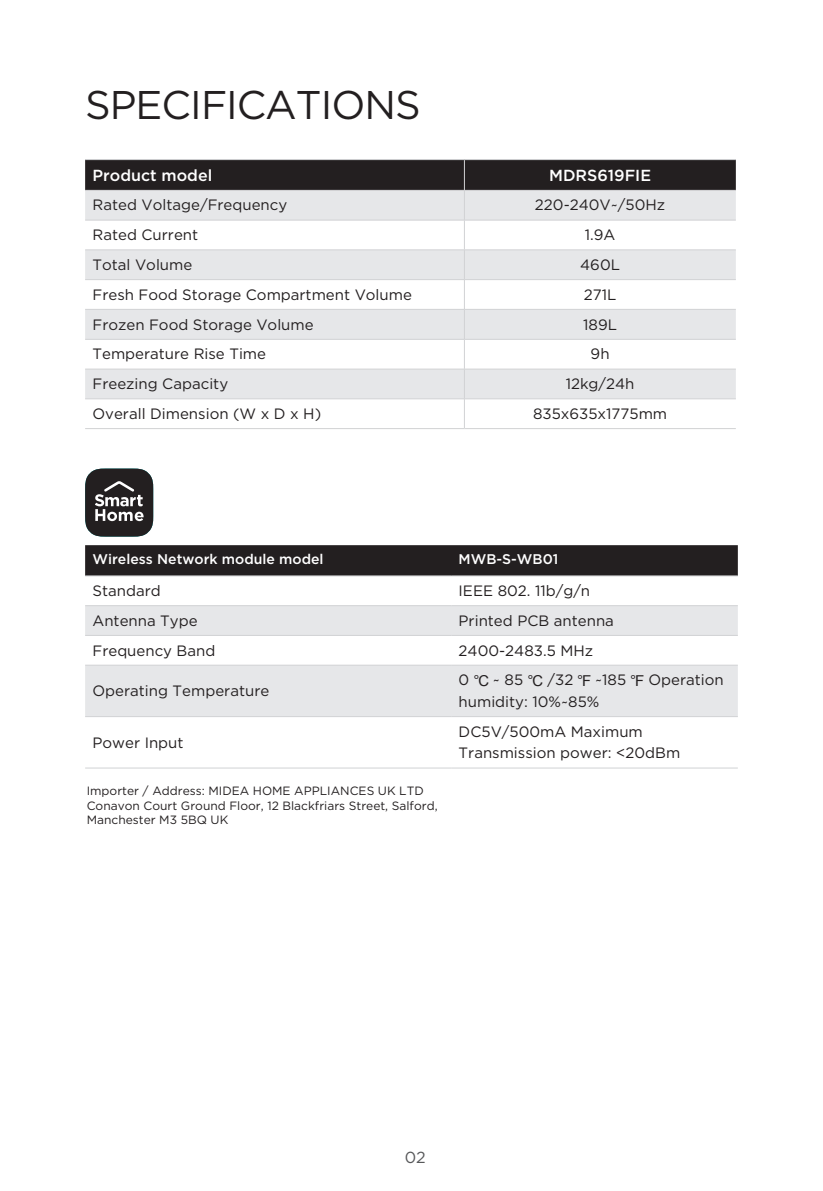
<style>
.page{position:relative;width:823px;height:1191px;background:#fff}
.page>*{position:absolute;margin:0;border:0;box-sizing:border-box;transform-origin:0 0}
.t1{font:40px "Gotham";letter-spacing:-.025em;color:#231f20}
.t2{font:500 16px "Gotham";color:#fff}
.t3{font:16px "Gotham";color:#57585a}
.t4{font:15px/21.6px "Gotham";color:#231f20}
.t5{font:500 14px "Gotham";color:#fff}
.t6{font:12px/14.4px "Gotham";color:#231f20}
.s1{font-family:"Arial Unicode MS"}
</style>
<div class="page">
<svg style="left:85px;top:250px;width:650px;height:148px;fill:#e6e7e9"></svg>
<hr style="left:85px;top:159px;width:379px;height:1px;background:#d1d2d4">
<hr style="left:464px;top:159px;width:271px;height:1px;background:#d1d2d4">
<hr style="left:85px;top:428px;width:379px;height:1px;background:#d1d2d4">
<hr style="left:464px;top:428px;width:271px;height:1px;background:#d1d2d4">
<svg style="left:85px;top:160px;width:650px;height:60px;background:#848384"></svg>
<hr style="left:85px;top:220px;width:379px;height:1px;background:#d1d2d4">
<hr style="left:464px;top:220px;width:271px;height:1px;background:#d1d2d4">
<hr style="left:464px;top:220px;width:1px;height:30px;background:#d1d2d4">
<hr style="left:85px;top:249px;width:379px;height:1px;background:#d1d2d4">
<hr style="left:464px;top:249px;width:271px;height:1px;background:#d1d2d4">
<hr style="left:85px;top:279px;width:379px;height:1px;background:#d1d2d4">
<hr style="left:464px;top:279px;width:271px;height:1px;background:#d1d2d4">
<hr style="left:85px;top:309px;width:379px;height:1px;background:#d1d2d4">
<hr style="left:464px;top:309px;width:271px;height:1px;background:#d1d2d4">
<svg style="left:464px;top:250px;width:1px;height:89px"></svg>
<hr style="left:85px;top:339px;width:379px;height:1px;background:#d1d2d4">
<hr style="left:464px;top:339px;width:271px;height:1px;background:#d1d2d4">
<hr style="left:464px;top:339px;width:1px;height:30px;background:#d1d2d4">
<hr style="left:85px;top:369px;width:379px;height:1px;background:#d1d2d4">
<hr style="left:464px;top:369px;width:271px;height:1px;background:#d1d2d4">
<hr style="left:85px;top:398px;width:379px;height:1px;background:#d1d2d4">
<hr style="left:464px;top:398px;width:271px;height:1px;background:#d1d2d4">
<svg style="left:464px;top:370px;width:1px;height:58px"></svg>
<div style="left:85px;top:545px;width:652px;height:30px;background:#231f20"></div>
<svg style="left:85px;top:606px;width:652px;height:110px;fill:#e6e7e9"></svg>
<hr style="left:85px;top:605px;width:366px;height:1px;background:#d1d2d4">
<hr style="left:451px;top:605px;width:286px;height:1px;background:#d1d2d4">
<hr style="left:85px;top:635px;width:366px;height:1px;background:#d1d2d4">
<hr style="left:451px;top:635px;width:286px;height:1px;background:#d1d2d4">
<hr style="left:85px;top:665px;width:366px;height:1px;background:#d1d2d4">
<hr style="left:451px;top:665px;width:286px;height:1px;background:#d1d2d4">
<hr style="left:85px;top:716px;width:366px;height:1px;background:#d1d2d4">
<hr style="left:451px;top:716px;width:286px;height:1px;background:#d1d2d4">
<hr style="left:85px;top:767px;width:366px;height:1px;background:#d1d2d4">
<hr style="left:451px;top:767px;width:286px;height:1px;background:#d1d2d4">
<hr style="left:85px;top:575px;width:366px;height:1px;background:#d1d2d4">
<hr style="left:451px;top:575px;width:286px;height:1px;background:#d1d2d4">
<svg style="left:85px;top:468px;width:68px;height:68px;background:#4a4849"></svg>
<h1 class="t1" style="left:85px;top:79px;width:337px">SPECIFICATIONS</h1>
<p class="t2" style="left:92px;top:164px;width:121px">Product model</p>
<p class="t2" style="left:549px;top:164px;width:103px">MDRS619FIE</p>
<p class="t4" style="left:92px;top:194px;width:196px">Rated Voltage/Frequency</p>
<p class="t4" style="left:534px;top:194px;width:132px">220-240V~/50Hz</p>
<p class="t4" style="left:92px;top:224px;width:107px">Rated Current</p>
<p class="t4" style="left:584px;top:224px;width:32px">1.9A</p>
<p class="t4" style="left:92px;top:253px;width:101px">Total Volume</p>
<p class="t4" style="left:580px;top:253px;width:41px">460L</p>
<p class="t4" style="left:92px;top:283px;width:321px">Fresh Food Storage Compartment Volume</p>
<p class="t4" style="left:583px;top:283px;width:34px">271L</p>
<p class="t4" style="left:92px;top:313px;width:222px">Frozen Food Storage Volume</p>
<p class="t4" style="left:583px;top:313px;width:35px">189L</p>
<p class="t4" style="left:92px;top:343px;width:175px">Temperature Rise Time</p>
<p class="t4" style="left:590px;top:343px;width:20px">9h</p>
<p class="t4" style="left:92px;top:373px;width:137px">Freezing Capacity</p>
<p class="t4" style="left:565px;top:373px;width:70px">12kg/24h</p>
<p class="t4" style="left:92px;top:402px;width:230px">Overall Dimension (W x D x H)</p>
<p class="t4" style="left:532px;top:402px;width:135px">835x635x1775mm</p>
<p class="t5" style="left:92px;top:550px;width:232px">Wireless Network module model</p>
<p class="t5" style="left:458px;top:550px;width:101px">MWB-S-WB01</p>
<p class="t4" style="left:92px;top:579px;width:70px">Standard</p>
<p class="t4" style="left:458px;top:579px;width:133px">IEEE 802. 11b/g/n</p>
<p class="t4" style="left:92px;top:609px;width:107px">Antenna Type</p>
<p class="t4" style="left:458px;top:609px;width:157px">Printed PCB antenna</p>
<p class="t4" style="left:92px;top:639px;width:124px">Frequency Band</p>
<p class="t4" style="left:458px;top:639px;width:136px">2400-2483.5 MHz</p>
<p class="t4" style="left:92px;top:679px;width:178px">Operating Temperature</p>
<p class="t4" style="left:458px;top:669px;width:266px">0 <span class="s1">℃</span> ~ 85 <span class="s1">℃</span> /32 <span class="s1">℉</span> ~185 <span class="s1">℉</span> Operation humidity: 10%~85%</p>
<p class="t4" style="left:92px;top:731px;width:92px">Power Input</p>
<p class="t6" style="left:87px;top:783px;width:352px">Importer / Address: MIDEA HOME APPLIANCES UK LTD<br>Conavon Court Ground Floor, 12 Blackfriars Street, Salford,<br>Manchester M3 5BQ UK</p>
<p class="t4" style="left:458px;top:720px;width:223px">DC5V/500mA Maximum<br>Transmission power: &lt;20dBm</p>
<p class="t3" style="left:404px;top:1146px;width:23px">02</p>
</div>
